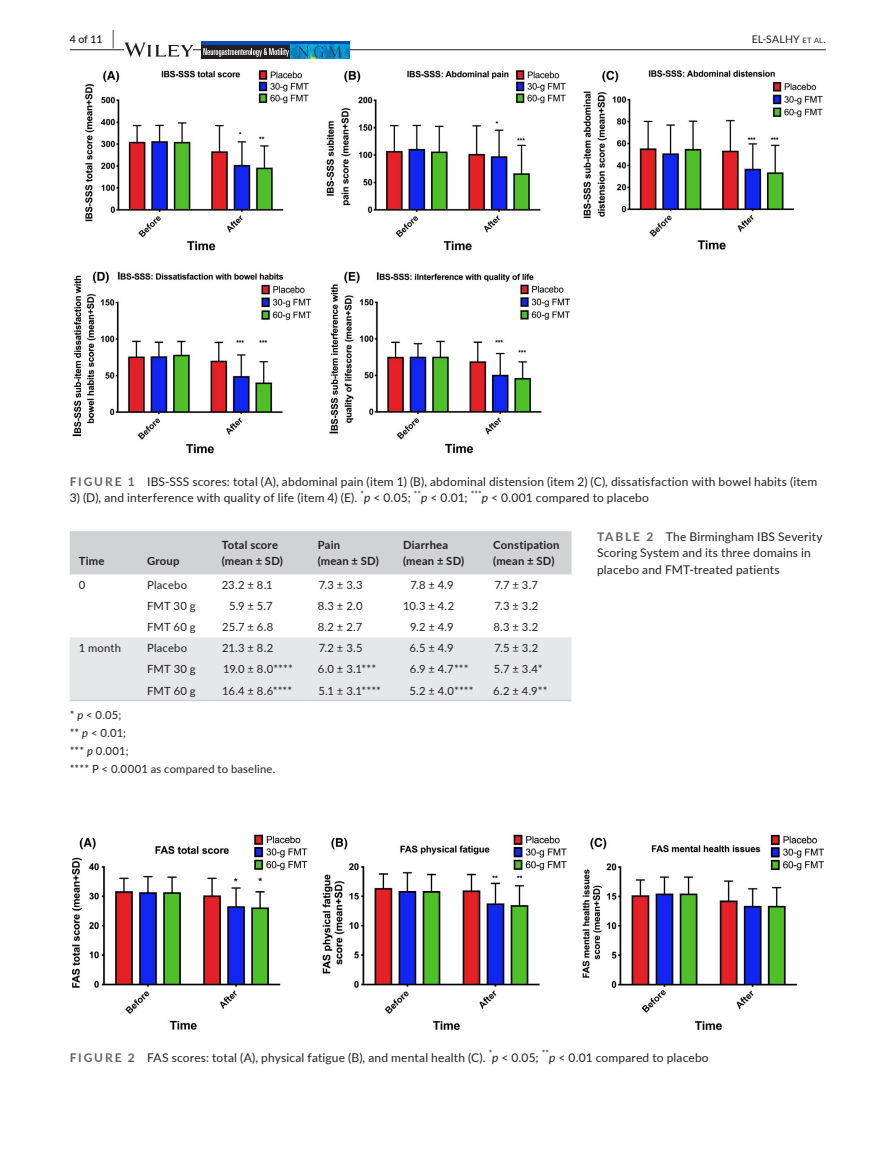
<style>
.page{position:relative;width:893px;height:1174px;background:#fff}
.page>*{position:absolute;margin:0;border:0;box-sizing:border-box;transform-origin:0 0}
.t1{font:12px/16.5px "Lato";letter-spacing:.015em;color:#231f20}
.t2{font:11.25px/18px "Lato";letter-spacing:.015em;color:#231f20}
.t3{font:700 11.25px/15.8px "Lato";letter-spacing:.02em;color:#231f20}
.t4{font:10.5px "Lato";letter-spacing:.02em;color:#231f20}
.t5{font:600 10.5px "Lato";color:#231f20}
.t6{font:8.4px "Lato";color:#231f20}
.s1{font-size:19.5px}
.s2{font-size:7.35px}
.s3{font-weight:700;color:#636366}
.s4{font-style:italic}
</style>
<div class="page">
<hr style="left:70px;top:49px;width:756px;height:1px;background:#231f20">
<svg style="left:124px;top:43px;width:69px;height:14px"></svg>
<div style="left:201px;top:41px;width:149px;height:18px;background:#231f20"></div>
<svg style="left:203px;top:48px;width:86px;height:9px"></svg>
<hr style="left:201px;top:41px;width:149px;height:4px;background:#004aba">
<img style="left:291px;top:45px;width:59px;height:14px">
<img style="left:72px;top:70px;width:751px;height:383px">
<div style="left:70px;top:531px;width:501px;height:43px;background:#d1d2d4"></div>
<div style="left:70px;top:637px;width:501px;height:62px;background:#e6e7e9"></div>
<hr style="left:70px;top:699px;width:68px;height:2px;background:#d1d2d4">
<hr style="left:138px;top:699px;width:75px;height:2px;background:#d1d2d4">
<hr style="left:213px;top:699px;width:96px;height:2px;background:#d1d2d4">
<hr style="left:309px;top:699px;width:85px;height:2px;background:#d1d2d4">
<hr style="left:394px;top:699px;width:90px;height:2px;background:#d1d2d4">
<hr style="left:484px;top:699px;width:87px;height:2px;background:#d1d2d4">
<img style="left:72px;top:834px;width:751px;height:195px">
<p class="t5" style="left:70px;top:31px;width:46px">4 of 11 <span class="s1">|</span></p>
<p class="t4" style="left:752px;top:31px;width:76px">EL-SALHY <span class="s2">et al</span>.</p>
<p class="t1" style="left:70px;top:472px;width:749px"><span class="s3">FIGURE 1</span> IBS-SSS scores: total (A), abdominal pain (item 1) (B), abdominal distension (item 2) (C), dissatisfaction with bowel habits (item</p>
<p class="t1" style="left:70px;top:489px;width:289px">3) (D), and interference with quality of life (item 4) (E).</p>
<p class="t6" style="left:360px;top:488px;width:5px">*</p>
<p class="t6" style="left:414px;top:488px;width:9px">**</p>
<p class="t6" style="left:471px;top:488px;width:12px">***</p>
<p class="t1" style="left:482px;top:489px;width:169px"><span class="s4">p</span> &lt; 0.001 compared to placebo</p>
<p class="t1" style="left:364px;top:489px;width:48px"><span class="s4">p</span> &lt; 0.05;</p>
<p class="t1" style="left:421px;top:489px;width:48px"><span class="s4">p</span> &lt; 0.01;</p>
<p class="t3" style="left:79px;top:553px;width:27px">Time</p>
<p class="t3" style="left:147px;top:553px;width:34px">Group</p>
<p class="t3" style="left:222px;top:537px;width:63px">Total score (mean ± SD)</p>
<p class="t3" style="left:318px;top:537px;width:63px">Pain<br>(mean ± SD)</p>
<p class="t3" style="left:403px;top:537px;width:63px">Diarrhea (mean ± SD)</p>
<p class="t3" style="left:493px;top:537px;width:68px">Constipation (mean ± SD)</p>
<p class="t2" style="left:79px;top:575px;width:8px">0</p>
<p class="t2" style="left:147px;top:575px;width:42px">Placebo</p>
<p class="t2" style="left:222px;top:575px;width:53px">23.2 ± 8.1</p>
<p class="t2" style="left:319px;top:575px;width:45px">7.3 ± 3.3</p>
<p class="t2" style="left:410px;top:575px;width:45px">7.8 ± 4.9</p>
<p class="t2" style="left:495px;top:575px;width:44px">7.7 ± 3.7</p>
<p class="t2" style="left:147px;top:596px;width:50px">FMT 30 g</p>
<p class="t2" style="left:229px;top:596px;width:45px">5.9 ± 5.7</p>
<p class="t2" style="left:318px;top:596px;width:46px">8.3 ± 2.0</p>
<p class="t2" style="left:403px;top:596px;width:53px">10.3 ± 4.2</p>
<p class="t2" style="left:494px;top:596px;width:45px">7.3 ± 3.2</p>
<p class="t2" style="left:147px;top:617px;width:50px">FMT 60 g</p>
<p class="t2" style="left:222px;top:617px;width:53px">25.7 ± 6.8</p>
<p class="t2" style="left:318px;top:617px;width:46px">8.2 ± 2.7</p>
<p class="t2" style="left:410px;top:617px;width:45px">9.2 ± 4.9</p>
<p class="t2" style="left:493px;top:617px;width:46px">8.3 ± 3.2</p>
<p class="t2" style="left:79px;top:639px;width:44px">1 month</p>
<p class="t2" style="left:147px;top:639px;width:42px">Placebo</p>
<p class="t2" style="left:222px;top:639px;width:53px">21.3 ± 8.2</p>
<p class="t2" style="left:319px;top:639px;width:45px">7.2 ± 3.5</p>
<p class="t2" style="left:409px;top:639px;width:46px">6.5 ± 4.9</p>
<p class="t2" style="left:494px;top:639px;width:45px">7.5 ± 3.2</p>
<p class="t2" style="left:147px;top:660px;width:50px">FMT 30 g</p>
<p class="t2" style="left:223px;top:660px;width:71px">19.0 ± 8.0****</p>
<p class="t2" style="left:318px;top:660px;width:60px">6.0 ± 3.1***</p>
<p class="t2" style="left:410px;top:660px;width:60px">6.9 ± 4.7***</p>
<p class="t2" style="left:494px;top:660px;width:50px">5.7 ± 3.4*</p>
<p class="t2" style="left:147px;top:681px;width:50px">FMT 60 g</p>
<p class="t2" style="left:222px;top:681px;width:71px">16.4 ± 8.6****</p>
<p class="t2" style="left:318px;top:681px;width:64px">5.1 ± 3.1****</p>
<p class="t2" style="left:409px;top:681px;width:66px">5.2 ± 4.0****</p>
<p class="t2" style="left:493px;top:681px;width:56px">6.2 ± 4.9**</p>
<p class="t2" style="left:70px;top:705px;width:207px">* <span class="s4">p</span> &lt; 0.05;<br>** <span class="s4">p</span> &lt; 0.01;<br>*** <span class="s4">p</span> 0.001;<br>**** P &lt; 0.0001 as compared to baseline.</p>
<p class="t1" style="left:597px;top:528px;width:227px"><span class="s3">TABLE 2</span> The Birmingham IBS Severity<br>Scoring System and its three domains in placebo and FMT-treated patients</p>
<p class="t1" style="left:70px;top:1048px;width:641px"><span class="s3">FIGURE 2</span> FAS scores: total (A), physical fatigue (B), and mental health (C). <sup>*</sup><span class="s4">p</span> &lt; 0.05; <sup>**</sup><span class="s4">p</span> &lt; 0.01 compared to placebo</p>
</div>
